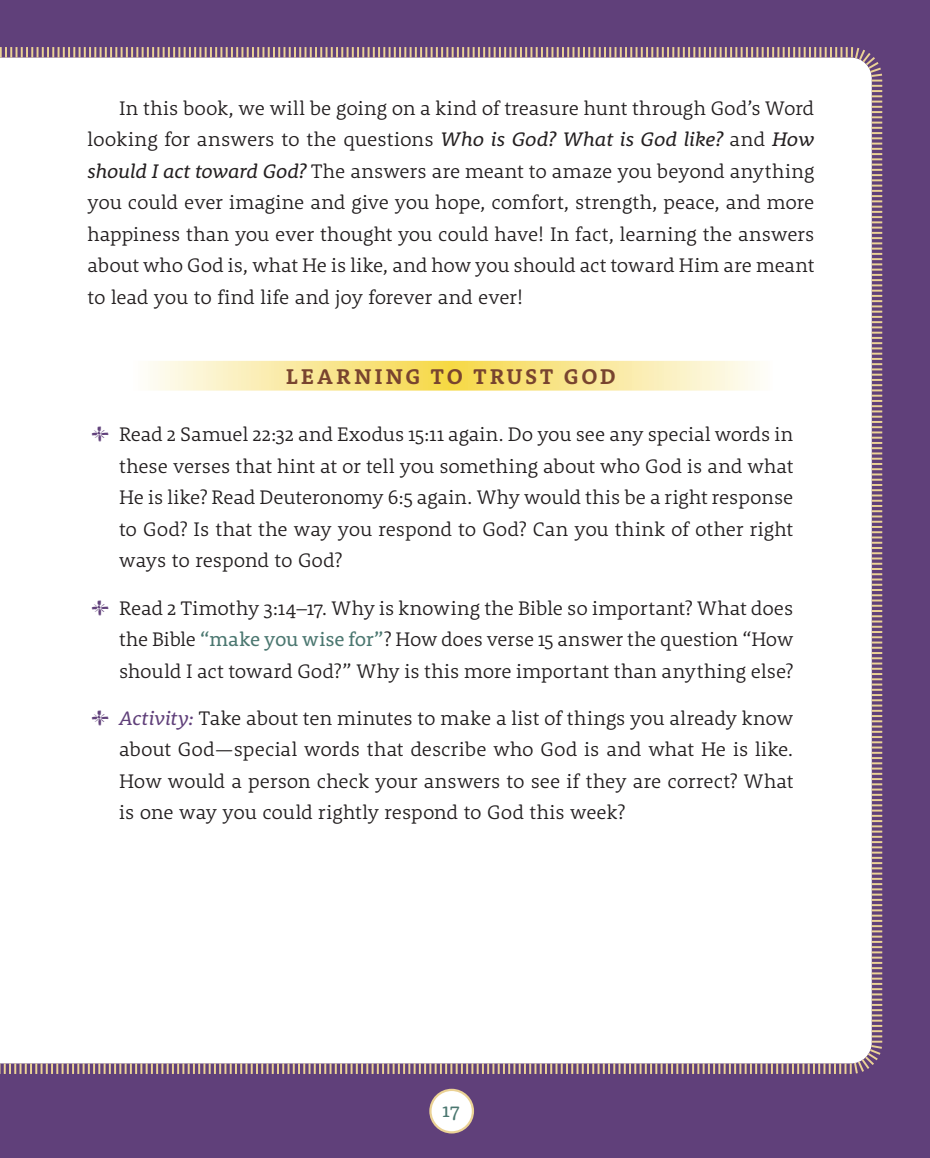
<style>
.page{position:relative;width:930px;height:1158px;background:#fff}
.page>*{position:absolute;margin:0;border:0;box-sizing:border-box;transform-origin:0 0}
.t1{font:700 21.88px "Rooney";letter-spacing:.135em;color:#78442f}
.t2{font:300 20.12px/31.5px "Rooney";color:#231f20;text-align:justify}
.t3{font:20.12px "Rooney";color:#4b7770}
.s1{font-weight:400;font-style:italic}
.s2{font-weight:400;color:#4b7770}
.s3{font-weight:400;font-style:italic;color:#60407a}
</style>
<div class="page">
<div style="left:0;top:0;width:929px;height:1158px;background:#60407a"></div>
<div style="left:0;top:47px;width:883px;height:1027px;background:#fff"></div>
<div style="left:430px;top:1090px;width:43px;height:42px;background:#fff;border-radius:50%"></div>
<div style="left:429px;top:1088px;width:45px;height:45px;border:2px solid #ebd295;border-radius:50%"></div>
<svg style="left:130px;top:361px;width:642px;height:29px;background:#f9eaa3"></svg>
<svg style="left:92px;top:427px;width:16px;height:15px"></svg>
<svg style="left:92px;top:600px;width:16px;height:15px"></svg>
<svg style="left:92px;top:710px;width:16px;height:15px"></svg>
<p class="t2" style="left:88px;top:92px;width:728px;text-indent:32px">In this book, we will be going on a kind of treasure hunt through God’s Word looking for answers to the questions <span class="s1">Who is God? What is God like?</span> and <span class="s1">How should I act toward God?</span> The answers are meant to amaze you beyond anything you could ever imagine and give you hope, comfort, strength, peace, and more happiness than you ever thought you could have! In fact, learning the answers about who God is, what He is like, and how you should act toward Him are meant to lead you to find life and joy forever and ever!</p>
<p class="t1" style="left:286px;top:362px;width:331px">LEARNING TO TRUST GOD</p>
<p class="t2" style="left:119px;top:418px;width:675px">Read 2 Samuel 22:32 and Exodus 15:11 again. Do you see any special words in these verses that hint at or tell you something about who God is and what He is like? Read Deuteronomy 6:5 again. Why would this be a right response to God? Is that the way you respond to God? Can you think of other right ways to respond to God?</p>
<p class="t2" style="left:119px;top:591px;width:675px">Read 2 Timothy 3:14–17. Why is knowing the Bible so important? What does the Bible <span class="s2">“make you wise for”</span>? How does verse 15 answer the question “How should I act toward God?” Why is this more important than anything else?</p>
<p class="t2" style="left:119px;top:701px;width:675px"><span class="s3">Activity:</span> Take about ten minutes to make a list of things you already know about God—special words that describe who God is and what He is like.<br>How would a person check your answers to see if they are correct? What is one way you could rightly respond to God this week?</p>
<p class="t3" style="left:442px;top:1096px;width:19px">17</p>
</div>
